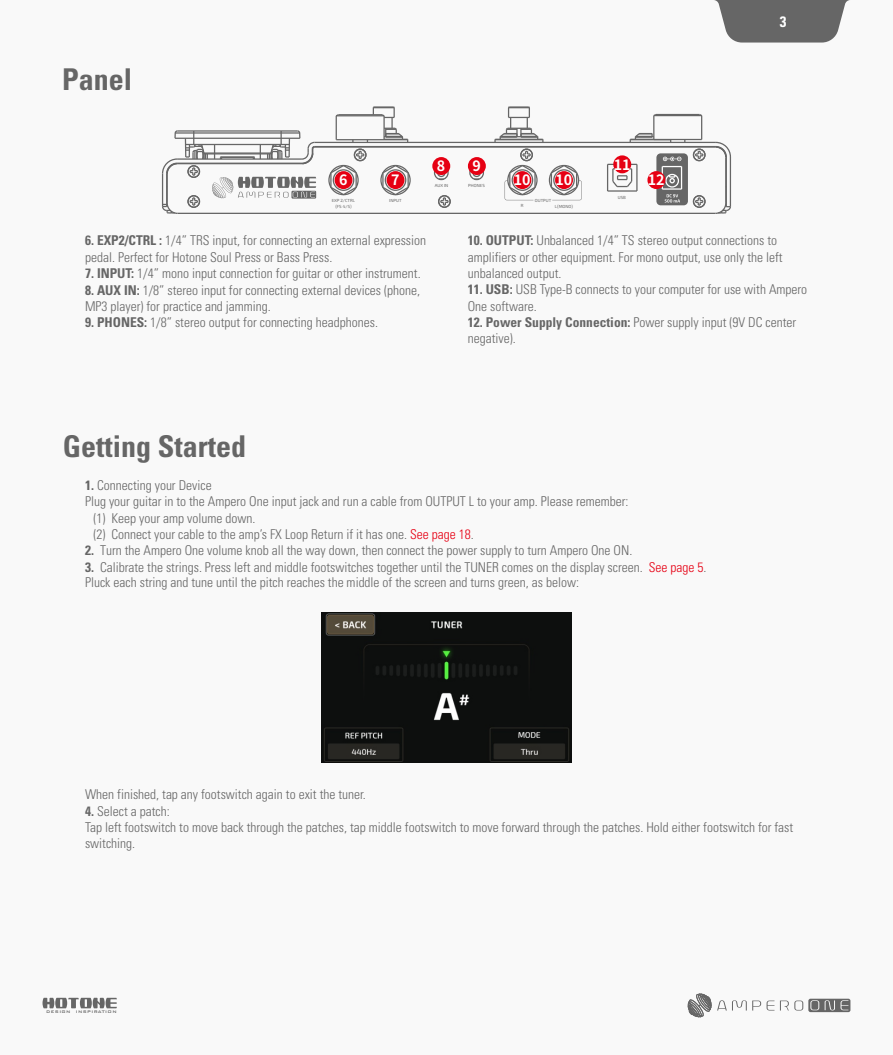
<style>
.page{position:relative;width:893px;height:1055px;background:#fff}
.page>*{position:absolute;margin:0;border:0;box-sizing:border-box;transform-origin:0 0}
.t1{font:700 condensed 30px "Univers LT Std";color:#666}
.t2{font:700 condensed 15px "Univers LT Std";color:#fff}
.t3{font:700 14.25px "Source Han Sans CN";color:#fff}
.t4{font:300 condensed 13.5px/16.2px "Univers LT Std";color:#666}
.t5{font:500 4.95px "Bank Gothic BT";letter-spacing:.075em;color:#666}
.t6{font:4.35px/5.8px "Exo 2";color:#666;text-align:center}
.s1{font-weight:700}
.s2{color:#e60013}
</style>
<div class="page">
<div style="left:0;top:0;width:893px;height:1054px;background:#f9f9f9"></div>
<svg style="left:714px;top:0;width:136px;height:43px;background:#7d7d7d"></svg>
<svg style="left:43px;top:997px;width:74px;height:11px"></svg>
<hr style="left:730px;top:157px;width:1px;height:50px;background:#666">
<hr style="left:726px;top:157px;width:1px;height:50px;background:#666">
<hr style="left:725px;top:157px;width:1px;height:46px;background:#666">
<hr style="left:177px;top:130px;width:121px;height:2px;background:#666">
<hr style="left:175px;top:132px;width:125px;height:2px;background:#666">
<hr style="left:175px;top:138px;width:125px;height:1px;background:#666">
<hr style="left:314px;top:142px;width:402px;height:1px;background:#666">
<hr style="left:315px;top:146px;width:400px;height:2px;background:#666">
<hr style="left:177px;top:158px;width:125px;height:2px;background:#666">
<hr style="left:178px;top:163px;width:124px;height:1px;background:#666">
<svg style="left:440px;top:197px;width:9px;height:9px"></svg>
<hr style="left:178px;top:213px;width:537px;height:1px;background:#666">
<hr style="left:166px;top:174px;width:2px;height:29px;background:#666">
<hr style="left:162px;top:174px;width:1px;height:32px;background:#666">
<svg style="left:714px;top:141px;width:18px;height:18px"></svg>
<div style="left:693px;top:195px;width:13px;height:13px;border:1px solid #666;border-radius:50%"></div>
<div style="left:469px;top:165px;width:15px;height:15px;border:1px solid #666;border-radius:50%"></div>
<div style="left:472px;top:168px;width:9px;height:9px;border:1px solid #666;border-radius:50%"></div>
<div style="left:549px;top:165px;width:30px;height:30px;border:1px solid #666;border-radius:50%"></div>
<svg style="left:550px;top:164px;width:32px;height:36px"></svg>
<svg style="left:174px;top:130px;width:5px;height:8px"></svg>
<div style="left:434px;top:165px;width:15px;height:15px;border:1px solid #666;border-radius:50%"></div>
<div style="left:437px;top:168px;width:9px;height:9px;border:1px solid #666;border-radius:50%"></div>
<div style="left:438px;top:195px;width:13px;height:13px;border:1px solid #666;border-radius:50%"></div>
<div style="left:328px;top:165px;width:31px;height:30px;border:1px solid #666;border-radius:50%"></div>
<svg style="left:161px;top:158px;width:18px;height:17px"></svg>
<div style="left:187px;top:195px;width:13px;height:13px;border:1px solid #666;border-radius:50%"></div>
<svg style="left:330px;top:106px;width:83px;height:90px"></svg>
<svg style="left:494px;top:106px;width:50px;height:94px"></svg>
<svg style="left:185px;top:130px;width:131px;height:76px"></svg>
<svg style="left:714px;top:202px;width:18px;height:12px"></svg>
<svg style="left:161px;top:202px;width:18px;height:12px"></svg>
<svg style="left:607px;top:113px;width:99px;height:93px"></svg>
<div style="left:335px;top:171px;width:17px;height:18px;background:#e60013;border-radius:50%"></div>
<div style="left:387px;top:171px;width:17px;height:18px;background:#e60013;border-radius:50%"></div>
<div style="left:432px;top:157px;width:18px;height:18px;background:#e60013;border-radius:50%"></div>
<div style="left:468px;top:157px;width:18px;height:18px;background:#e60013;border-radius:50%"></div>
<div style="left:513px;top:171px;width:18px;height:18px;background:#e60013;border-radius:50%"></div>
<div style="left:555px;top:171px;width:18px;height:18px;background:#e60013;border-radius:50%"></div>
<div style="left:613px;top:155px;width:18px;height:18px;background:#e60013;border-radius:50%"></div>
<div style="left:647px;top:171px;width:18px;height:18px;background:#e60013;border-radius:50%"></div>
<svg style="left:687px;top:993px;width:163px;height:25px"></svg>
<img style="left:321px;top:612px;width:251px;height:150px">
<h1 class="t1" style="left:62px;top:68px;width:72px">Panel</h1>
<p class="t2" style="left:780px;top:16px;width:8px">3</p>
<p class="t3" style="left:339px;top:173px;width:10px">6</p>
<p class="t3" style="left:391px;top:173px;width:10px">7</p>
<p class="t6" style="left:332px;top:198px;width:25px">EXP 2/CTRL (FS 4/5)</p>
<p class="t6" style="left:389px;top:198px;width:14px">INPUT</p>
<p class="t3" style="left:437px;top:159px;width:10px">8</p>
<p class="t3" style="left:473px;top:159px;width:10px">9</p>
<p class="t6" style="left:435px;top:183px;width:15px">AUX IN</p>
<p class="t6" style="left:468px;top:183px;width:18px">PHONES</p>
<p class="t3" style="left:514px;top:173px;width:18px">10</p>
<p class="t3" style="left:555px;top:173px;width:18px">10</p>
<p class="t6" style="left:535px;top:198px;width:18px">OUTPUT</p>
<p class="t6" style="left:521px;top:203px;width:4px">R</p>
<p class="t6" style="left:555px;top:204px;width:19px">L(MONO)</p>
<p class="t3" style="left:614px;top:157px;width:18px">11</p>
<p class="t6" style="left:618px;top:195px;width:10px">USB</p>
<p class="t3" style="left:648px;top:173px;width:18px">12</p>
<p class="t4" style="left:85px;top:234px;width:343px"><span class="s1">6. EXP2/CTRL :</span> 1/4” TRS input, for connecting an external expression pedal. Perfect for Hotone Soul Press or Bass Press.</p>
<p class="t4" style="left:85px;top:267px;width:337px"><span class="s1">7. INPUT:</span> 1/4” mono input connection for guitar or other instrument.</p>
<p class="t4" style="left:85px;top:283px;width:337px"><span class="s1">8. AUX IN:</span> 1/8” stereo input for connecting external devices (phone,<br>MP3 player) for practice and jamming.</p>
<p class="t4" style="left:85px;top:316px;width:295px"><span class="s1">9. PHONES:</span> 1/8” stereo output for connecting headphones.</p>
<p class="t4" style="left:468px;top:234px;width:316px"><span class="s1">10. OUTPUT:</span> Unbalanced 1/4” TS stereo output connections to amplifiers or other equipment. For mono output, use only the left unbalanced output.</p>
<p class="t4" style="left:468px;top:283px;width:341px"><span class="s1">11. USB:</span> USB Type-B connects to your computer for use with Ampero<br>One software.</p>
<p class="t4" style="left:468px;top:316px;width:330px"><span class="s1">12. Power Supply Connection:</span> Power supply input (9V DC center negative).</p>
<h1 class="t1" style="left:63px;top:435px;width:185px">Getting Started</h1>
<p class="t4" style="left:85px;top:479px;width:128px"><span class="s1">1.</span> Connecting your Device</p>
<p class="t4" style="left:85px;top:495px;width:545px">Plug your guitar in to the Ampero One input jack and run a cable from OUTPUT L to your amp. Please remember:</p>
<p class="t4" style="left:94px;top:509px;width:163px">(1) Keep your amp volume down.</p>
<p class="t4" style="left:94px;top:526px;width:382px">(2) Connect your cable to the amp’s FX Loop Return if it has one. <span class="s2">See page 18</span>.</p>
<p class="t4" style="left:85px;top:544px;width:549px"><span class="s1">2.</span> Turn the Ampero One volume knob all the way down, then connect the power supply to turn Ampero One ON.</p>
<p class="t4" style="left:85px;top:561px;width:623px;line-height:15.3px"><span class="s1">3.</span> Calibrate the strings. Press left and middle footswitches together until the TUNER comes on the display screen. <span class="s2">See page 5</span>.<br>Pluck each string and tune until the pitch reaches the middle of the screen and turns green, as below:</p>
<p class="t4" style="left:85px;top:788px;width:282px">When finished, tap any footswitch again to exit the tuner.</p>
<p class="t4" style="left:85px;top:804px;width:710px"><span class="s1">4.</span> Select a patch:<br>Tap left footswitch to move back through the patches, tap middle footswitch to move forward through the patches. Hold either footswitch for fast switching.</p>
<p class="t5" style="left:46px;top:1009px;width:72px">DESIGN INSPIRATION</p>
</div>
